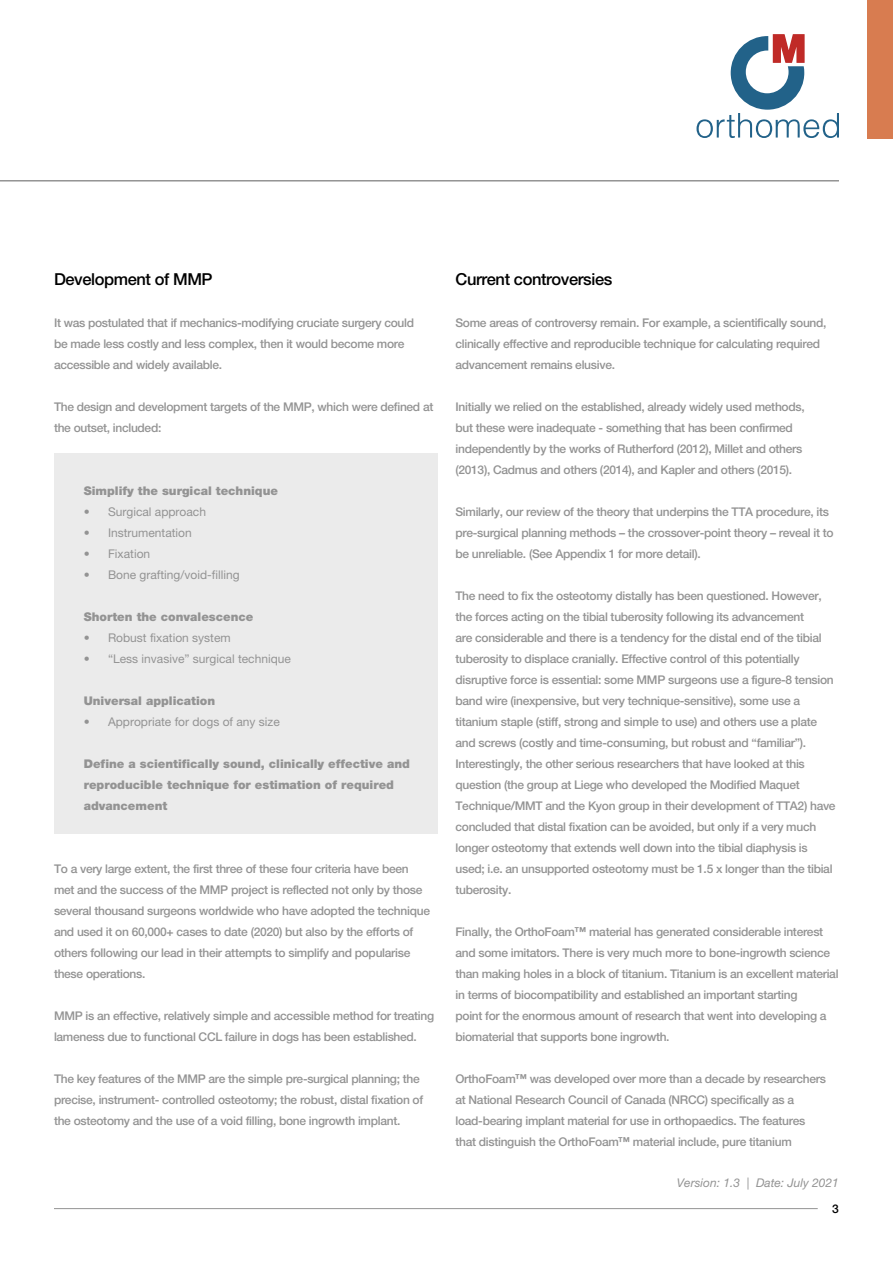
<style>
.page{position:relative;width:893px;height:1263px;background:#fff}
.page>*{position:absolute;margin:0;border:0;box-sizing:border-box;transform-origin:0 0}
.t1{font:500 16.5px "Helvetica Neue";letter-spacing:-.025em;color:#000}
.t2{font:500 12px/21px "Helvetica Neue";letter-spacing:-.025em;color:#939393}
.t3{font:900 12px/21px "Helvetica Neue";color:#939393}
.t4{font:12px "Helvetica Neue";color:#939393}
.t5{font:italic 12px "Helvetica Neue";color:#939393}
.t6{font:500 12px "Helvetica Neue";color:#000}
.s1{font-family:"ITC Avant Garde Pro"}
</style>
<div class="page">
<hr style="left:54px;top:1208px;width:764px;height:1px;background:#939393">
<div style="left:867px;top:0;width:26px;height:138px;background:#d87c50"></div>
<svg style="left:696px;top:34px;width:143px;height:104px"></svg>
<hr style="left:0;top:180px;width:839px;height:2px;background:#939393">
<div style="left:54px;top:453px;width:383px;height:380px;background:#ebebeb"></div>
<h1 class="t1" style="left:54px;top:269px;width:160px">Development of MMP</h1>
<p class="t2" style="left:54px;top:312px;width:362px">It was postulated that if mechanics-modifying cruciate surgery could be made less costly and less complex, then it would become more accessible and widely available.</p>
<p class="t2" style="left:54px;top:396px;width:381px">The design and development targets of the MMP, which were defined at the outset, included:</p>
<p class="t3" style="left:84px;top:480px;width:196px">Simplify the surgical technique</p>
<p class="t4" style="left:84px;top:505px;width:124px">• Surgical approach</p>
<p class="t4" style="left:84px;top:526px;width:110px">• Instrumentation</p>
<p class="t4" style="left:84px;top:547px;width:68px">• Fixation</p>
<p class="t4" style="left:84px;top:568px;width:157px">• Bone grafting/void-filling</p>
<p class="t3" style="left:84px;top:606px;width:171px">Shorten the convalescence</p>
<p class="t4" style="left:84px;top:631px;width:148px">• Robust fixation system</p>
<p class="t4" style="left:84px;top:652px;width:209px">• “Less invasive” surgical technique</p>
<p class="t3" style="left:84px;top:690px;width:133px">Universal application</p>
<p class="t4" style="left:84px;top:715px;width:198px">• Appropriate for dogs of any size</p>
<p class="t3" style="left:84px;top:753px;width:328px">Define a scientifically sound, clinically effective and reproducible technique for estimation of required advancement</p>
<p class="t2" style="left:54px;top:858px;width:377px">To a very large extent, the first three of these four criteria have been met and the success of the MMP project is reflected not only by those several thousand surgeons worldwide who have adopted the technique and used it on 60,000+ cases to date (2020) but also by the efforts of others following our lead in their attempts to simplify and popularise these operations.</p>
<p class="t2" style="left:54px;top:1005px;width:382px">MMP is an effective, relatively simple and accessible method for treating lameness due to functional CCL failure in dogs has been established.</p>
<p class="t2" style="left:54px;top:1068px;width:371px">The key features of the MMP are the simple pre-surgical planning; the precise, instrument- controlled osteotomy; the robust, distal fixation of the osteotomy and the use of a void filling, bone ingrowth implant.</p>
<h1 class="t1" style="left:455px;top:269px;width:158px">Current controversies</h1>
<p class="t2" style="left:455px;top:312px;width:373px">Some areas of controversy remain. For example, a scientifically sound, clinically effective and reproducible technique for calculating required advancement remains elusive.</p>
<p class="t2" style="left:455px;top:396px;width:351px">Initially we relied on the established, already widely used methods, but these were inadequate - something that has been confirmed independently by the works of Rutherford (2012), Millet and others (2013), Cadmus and others (2014), and Kapler and others (2015).</p>
<p class="t2" style="left:455px;top:501px;width:380px">Similarly, our review of the theory that underpins the TTA procedure, its pre-surgical planning methods – the crossover-point theory – reveal it to be unreliable. (See Appendix 1 for more detail).</p>
<p class="t2" style="left:455px;top:585px;width:382px">The need to fix the osteotomy distally has been questioned. However, the forces acting on the tibial tuberosity following its advancement<br>are considerable and there is a tendency for the distal end of the tibial tuberosity to displace cranially. Effective control of this potentially disruptive force is essential: some MMP surgeons use a figure-8 tension band wire (inexpensive, but very technique-sensitive), some use a titanium staple (stiff, strong and simple to use) and others use a plate and screws (costly and time-consuming, but robust and “familiar”).<br>Interestingly, the other serious researchers that have looked at this question (the group at Liege who developed the Modified Maquet Technique/MMT and the Kyon group in their development of TTA2) have concluded that distal fixation can be avoided, but only if a very much longer osteotomy that extends well down into the tibial diaphysis is used; i.e. an unsupported osteotomy must be 1.5 x longer than the tibial tuberosity.</p>
<p class="t2" style="left:455px;top:921px;width:385px">Finally, the OrthoFoam<span class="s1">™</span> material has generated considerable interest and some imitators. There is very much more to bone-ingrowth science than making holes in a block of titanium. Titanium is an excellent material in terms of biocompatibility and established an important starting<br>point for the enormous amount of research that went into developing a biomaterial that supports bone ingrowth.</p>
<p class="t2" style="left:455px;top:1068px;width:372px">OrthoFoam<span class="s1">™</span> was developed over more than a decade by researchers at National Research Council of Canada (NRCC) specifically as a load-bearing implant material for use in orthopaedics. The features that distinguish the OrthoFoam<span class="s1">™</span> material include, pure titanium</p>
<p class="t5" style="left:677px;top:1176px;width:164px">Version: 1.3 | Date: July 2021</p>
<p class="t6" style="left:832px;top:1202px;width:8px">3</p>
</div>
